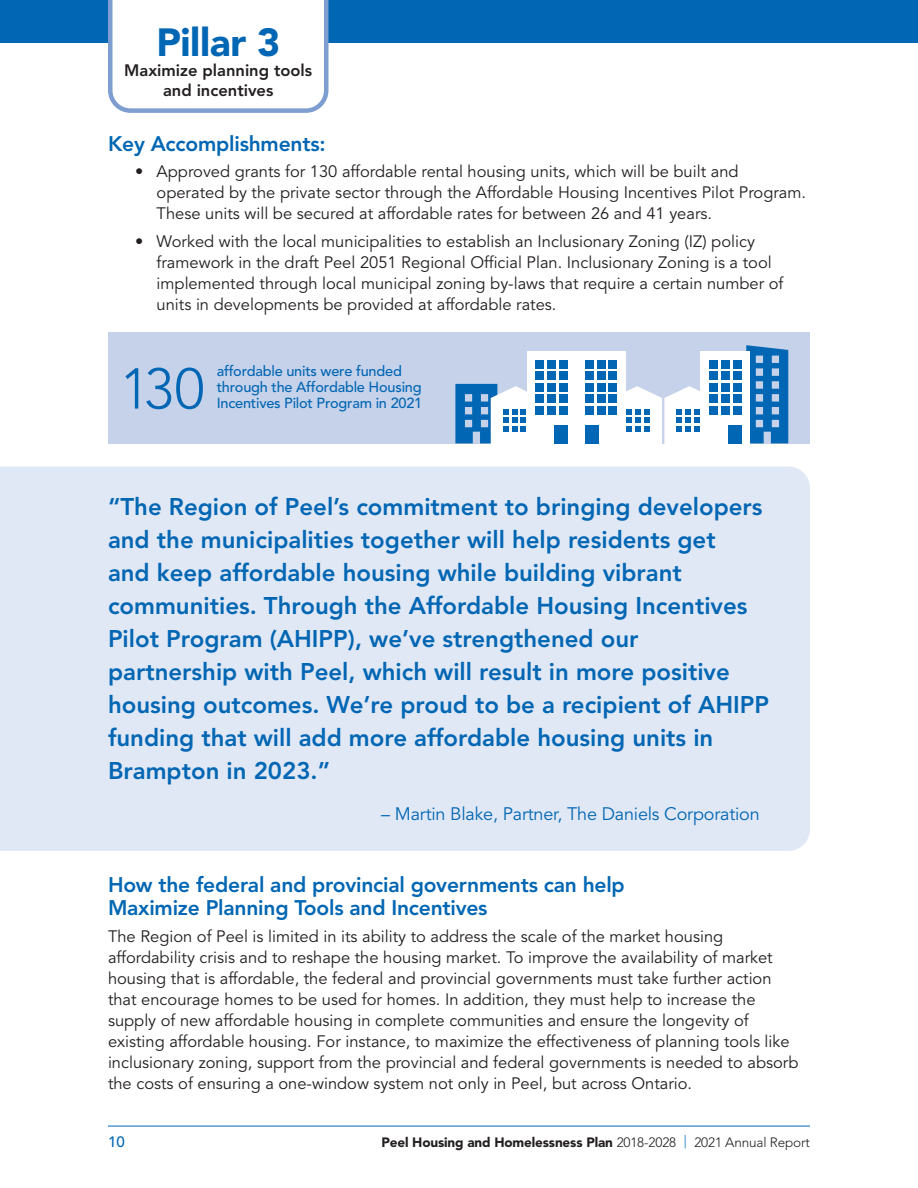
<style>
.page{position:relative;width:918px;height:1188px;background:#fff}
.page>*{position:absolute;margin:0;border:0;box-sizing:border-box;transform-origin:0 0}
.t1{font:300 57px "Avenir LT Std";color:#0166b3}
.Introduction_Centred{font:900 39px "Avenir LT Std";letter-spacing:-.01em;color:#0166b3}
.Large_Quote{font:800 24px/33px "Avenir LT Std";color:#0166b3}
.Subheading_3{font:800 21px/23.2px "Avenir LT Std";letter-spacing:-.01em;color:#0166b3}
.Quote_Name_Large{font:18px "Avenir LT Std";letter-spacing:-.01em;color:#0166b3}
.body_text{font:16.5px/21px "Avenir LT Std";color:#231f20}
.Bullets_Sub{font:16.5px/21px "Avenir LT Std";color:#231f20}
.Introduction_Centred-2{font:800 16.5px/19.8px "Avenir LT Std";color:#231f20;text-align:center}
.t2{font:500 15px "Avenir LT Std";color:#0166b3}
.t3{font:500 14.55px/16.2px "Avenir LT Std";letter-spacing:-.015em;color:#0166b3}
.t4{font:900 13.5px "Avenir LT Std";letter-spacing:-.01em;color:#231f20}
.s1{font-weight:300}
.s2{font-weight:300;color:#0166b3}
</style>
<div class="page">
<hr style="left:108px;top:1126px;width:702px;height:1px;background:#0166b3">
<div style="left:0;top:0;width:918px;height:43px;background:#0166b3"></div>
<svg style="left:108px;top:0;width:221px;height:113px"></svg>
<div style="left:0;top:466px;width:810px;height:385px;background:#e1e8f5"></div>
<div style="left:108px;top:332px;width:702px;height:112px;background:#c6d2ea"></div>
<svg style="left:746px;top:345px;width:42px;height:98px"></svg>
<div style="left:701px;top:351px;width:49px;height:93px;background:#fff"></div>
<div style="left:709px;top:360px;width:9px;height:8px;background:#0166b3"></div>
<div style="left:721px;top:360px;width:9px;height:8px;background:#0166b3"></div>
<div style="left:733px;top:360px;width:8px;height:8px;background:#0166b3"></div>
<div style="left:709px;top:371px;width:9px;height:9px;background:#0166b3"></div>
<div style="left:721px;top:371px;width:9px;height:9px;background:#0166b3"></div>
<div style="left:733px;top:371px;width:8px;height:9px;background:#0166b3"></div>
<div style="left:709px;top:383px;width:9px;height:8px;background:#0166b3"></div>
<div style="left:721px;top:383px;width:9px;height:8px;background:#0166b3"></div>
<div style="left:733px;top:383px;width:8px;height:8px;background:#0166b3"></div>
<div style="left:733px;top:394px;width:8px;height:9px;background:#0166b3"></div>
<div style="left:733px;top:406px;width:8px;height:8px;background:#0166b3"></div>
<div style="left:728px;top:425px;width:13px;height:19px;background:#0166b3"></div>
<div style="left:527px;top:351px;width:49px;height:93px;background:#fff"></div>
<div style="left:536px;top:360px;width:8px;height:8px;background:#0166b3"></div>
<div style="left:547px;top:360px;width:9px;height:8px;background:#0166b3"></div>
<div style="left:559px;top:360px;width:9px;height:8px;background:#0166b3"></div>
<svg style="left:455px;top:384px;width:86px;height:60px"></svg>
<div style="left:536px;top:371px;width:8px;height:9px;background:#0166b3"></div>
<div style="left:547px;top:371px;width:9px;height:9px;background:#0166b3"></div>
<div style="left:559px;top:371px;width:9px;height:9px;background:#0166b3"></div>
<div style="left:536px;top:383px;width:8px;height:8px;background:#0166b3"></div>
<div style="left:547px;top:383px;width:9px;height:8px;background:#0166b3"></div>
<div style="left:559px;top:383px;width:9px;height:8px;background:#0166b3"></div>
<div style="left:536px;top:394px;width:8px;height:9px;background:#0166b3"></div>
<div style="left:547px;top:394px;width:9px;height:9px;background:#0166b3"></div>
<div style="left:559px;top:394px;width:9px;height:9px;background:#0166b3"></div>
<div style="left:536px;top:406px;width:8px;height:8px;background:#0166b3"></div>
<div style="left:547px;top:406px;width:9px;height:8px;background:#0166b3"></div>
<div style="left:559px;top:406px;width:9px;height:8px;background:#0166b3"></div>
<div style="left:554px;top:425px;width:14px;height:19px;background:#0166b3"></div>
<div style="left:576px;top:351px;width:50px;height:93px;background:#fff"></div>
<div style="left:609px;top:360px;width:8px;height:8px;background:#0166b3"></div>
<div style="left:597px;top:360px;width:8px;height:8px;background:#0166b3"></div>
<div style="left:585px;top:360px;width:8px;height:8px;background:#0166b3"></div>
<svg style="left:612px;top:386px;width:126px;height:58px"></svg>
<div style="left:609px;top:371px;width:8px;height:9px;background:#0166b3"></div>
<div style="left:597px;top:371px;width:8px;height:9px;background:#0166b3"></div>
<div style="left:585px;top:371px;width:8px;height:9px;background:#0166b3"></div>
<div style="left:609px;top:383px;width:8px;height:8px;background:#0166b3"></div>
<div style="left:597px;top:383px;width:8px;height:8px;background:#0166b3"></div>
<div style="left:585px;top:383px;width:8px;height:8px;background:#0166b3"></div>
<div style="left:609px;top:394px;width:8px;height:9px;background:#0166b3"></div>
<div style="left:597px;top:394px;width:8px;height:9px;background:#0166b3"></div>
<div style="left:585px;top:394px;width:8px;height:9px;background:#0166b3"></div>
<div style="left:609px;top:406px;width:8px;height:8px;background:#0166b3"></div>
<div style="left:597px;top:406px;width:8px;height:8px;background:#0166b3"></div>
<div style="left:585px;top:406px;width:8px;height:8px;background:#0166b3"></div>
<div style="left:585px;top:425px;width:13px;height:19px;background:#0166b3"></div>
<p class="Introduction_Centred" style="left:156px;top:19px;width:125px">Pillar 3</p>
<p class="Introduction_Centred-2" style="left:124px;top:61px;width:189px">Maximize planning tools and incentives</p>
<p class="Subheading_3" style="left:108px;top:132px;width:219px">Key Accomplishments:</p>
<p class="Bullets_Sub" style="left:157px;top:162px;width:651px;text-indent:-22px">• Approved grants for 130 affordable rental housing units, which will be built and operated by the private sector through the Affordable Housing Incentives Pilot Program.<br>These units will be secured at affordable rates for between 26 and 41 years.</p>
<p class="Bullets_Sub" style="left:157px;top:231px;width:628px;text-indent:-22px">• Worked with the local municipalities to establish an Inclusionary Zoning (IZ) policy framework in the draft Peel 2051 Regional Official Plan. Inclusionary Zoning is a tool implemented through local municipal zoning by-laws that require a certain number of units in developments be provided at affordable rates.</p>
<p class="t1" style="left:120px;top:355px;width:86px">130</p>
<p class="t3" style="left:217px;top:363px;width:207px">affordable units were funded through the Affordable Housing<br>Incentives Pilot Program in 2021</p>
<p class="Large_Quote" style="left:108px;top:490px;width:663px">“The Region of Peel’s commitment to bringing developers and the municipalities together will help residents get<br>and keep affordable housing while building vibrant communities. Through the Affordable Housing Incentives Pilot Program (AHIPP), we’ve strengthened our partnership with Peel, which will result in more positive housing outcomes. We’re proud to be a recipient of AHIPP funding that will add more affordable housing units in Brampton in 2023.”</p>
<p class="Quote_Name_Large" style="left:381px;top:804px;width:380px">– Martin Blake, Partner, The Daniels Corporation</p>
<p class="Subheading_3" style="left:108px;top:873px;width:518px">How the federal and provincial governments can help<br>Maximize Planning Tools and Incentives</p>
<p class="body_text" style="left:108px;top:926px;width:692px">The Region of Peel is limited in its ability to address the scale of the market housing affordability crisis and to reshape the housing market. To improve the availability of market housing that is affordable, the federal and provincial governments must take further action that encourage homes to be used for homes. In addition, they must help to increase the supply of new affordable housing in complete communities and ensure the longevity of existing affordable housing. For instance, to maximize the effectiveness of planning tools like inclusionary zoning, support from the provincial and federal governments is needed to absorb the costs of ensuring a one-window system not only in Peel, but across Ontario.</p>
<p class="t2" style="left:108px;top:1133px;width:18px">10</p>
<p class="t4" style="left:381px;top:1134px;width:430px">Peel Housing and Homelessness Plan <span class="s1">2018-2028</span> <span class="s2">|</span> <span class="s1">2021 Annual Report</span></p>
</div>
